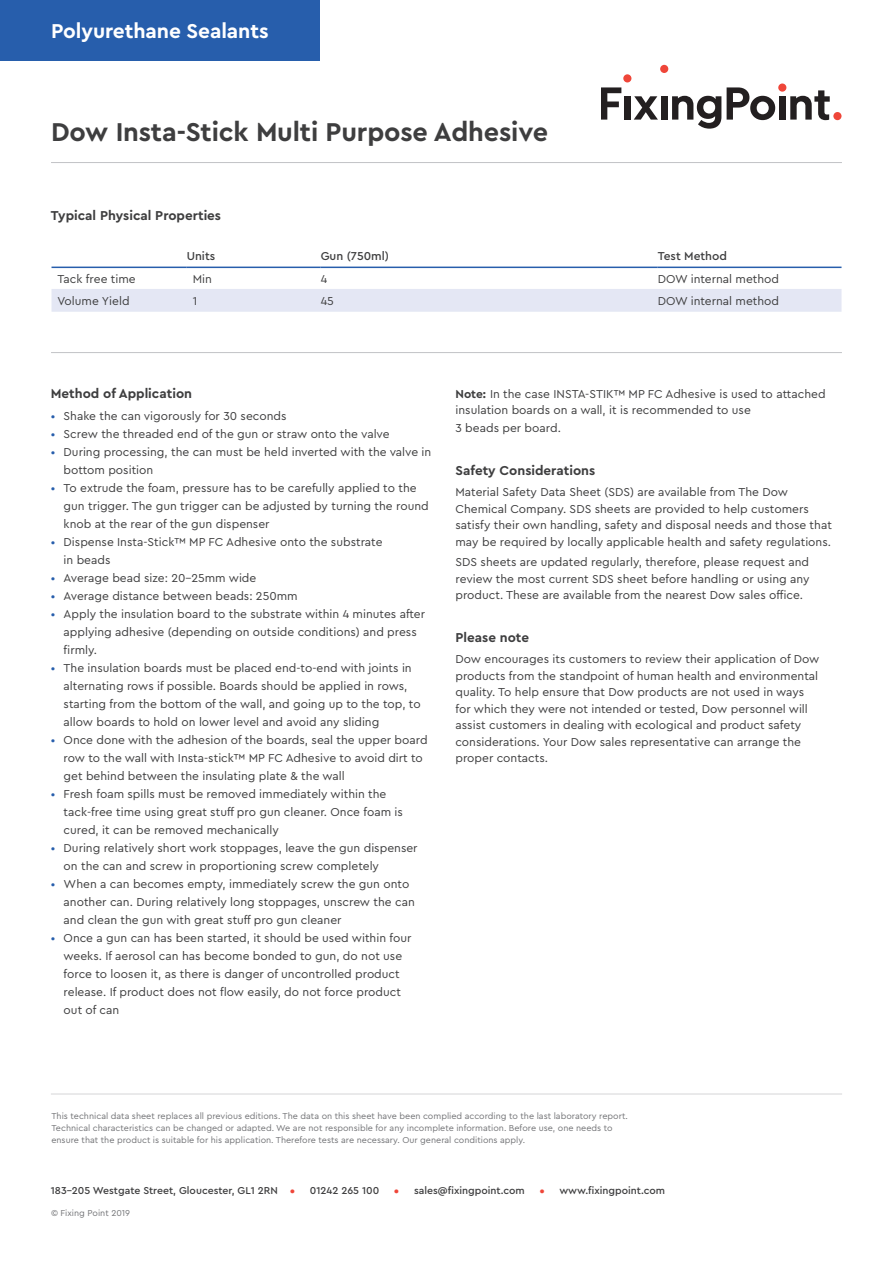
<style>
.page{position:relative;width:893px;height:1263px;background:#fff}
.page>*{position:absolute;margin:0;border:0;box-sizing:border-box;transform-origin:0 0}
.t1{font:700 27px "Cera PRO";letter-spacing:-.005em;color:#3e3e3f}
.t2{font:700 21px "Cera PRO";letter-spacing:-.005em;color:#fff}
.t3{font:700 13.5px "Cera PRO";color:#3e3e3f}
.t4{font:12px/18px "Cera PRO";color:#3e3e3f}
.t5{font:500 12px "Cera PRO";color:#3e3e3f}
.t6{font:500 10.5px "Cera PRO";color:#3e3e3f}
.t7{font:9px/12px "Cera PRO";color:#727376}
.s1{color:#275eac}
.s2{font-weight:700}
.s3{font-size:13.5px;color:#ef4639}
</style>
<div class="page">
<svg style="left:601px;top:87px;width:20px;height:33px"></svg>
<div style="left:624px;top:96px;width:7px;height:24px;background:#231f20"></div>
<svg style="left:634px;top:96px;width:24px;height:24px"></svg>
<div style="left:661px;top:96px;width:6px;height:24px;background:#231f20"></div>
<svg style="left:672px;top:96px;width:49px;height:33px"></svg>
<svg style="left:727px;top:87px;width:48px;height:33px"></svg>
<div style="left:779px;top:96px;width:6px;height:24px;background:#231f20"></div>
<div style="left:623px;top:74px;width:8px;height:8px;background:#ef4639;border-radius:50%"></div>
<div style="left:660px;top:65px;width:8px;height:8px;background:#ef4639;border-radius:50%"></div>
<div style="left:778px;top:84px;width:8px;height:8px;background:#ef4639;border-radius:50%"></div>
<svg style="left:790px;top:90px;width:40px;height:30px"></svg>
<div style="left:833px;top:112px;width:8px;height:8px;background:#ef4639;border-radius:50%"></div>
<hr style="left:51px;top:162px;width:791px;height:1px;background:#c2c3c6">
<div style="left:0;top:0;width:320px;height:60px;background:#275eac"></div>
<hr style="left:51px;top:1093px;width:791px;height:1px;background:#d5d6d8">
<div style="left:52px;top:289px;width:789px;height:23px;background:#e4e7f4"></div>
<hr style="left:52px;top:267px;width:135px;height:1px;background:#275eac">
<hr style="left:187px;top:267px;width:134px;height:1px;background:#275eac">
<hr style="left:321px;top:267px;width:337px;height:1px;background:#275eac">
<hr style="left:658px;top:267px;width:183px;height:1px;background:#275eac">
<hr style="left:51px;top:352px;width:791px;height:1px;background:#c2c3c6">
<h2 class="t2" style="left:51px;top:17px;width:219px">Polyurethane Sealants</h2>
<h1 class="t1" style="left:51px;top:114px;width:499px">Dow Insta-Stick Multi Purpose Adhesive</h1>
<p class="t3" style="left:51px;top:207px;width:172px">Typical Physical Properties</p>
<p class="t5" style="left:187px;top:248px;width:30px">Units</p>
<p class="t5" style="left:321px;top:248px;width:70px">Gun (750ml)</p>
<p class="t5" style="left:658px;top:248px;width:71px">Test Method</p>
<p class="t4" style="left:57px;top:269px;width:80px">Tack free time</p>
<p class="t4" style="left:193px;top:269px;width:21px">Min</p>
<p class="t4" style="left:321px;top:269px;width:8px">4</p>
<p class="t4" style="left:658px;top:269px;width:123px">DOW internal method</p>
<p class="t4" style="left:57px;top:291px;width:74px">Volume Yield</p>
<p class="t4" style="left:193px;top:291px;width:6px">1</p>
<p class="t4" style="left:321px;top:291px;width:15px">45</p>
<p class="t4" style="left:658px;top:291px;width:123px">DOW internal method</p>
<p class="t3" style="left:51px;top:384px;width:143px">Method of Application</p>
<p class="t4" style="left:51px;top:407px;width:237px"><span class="s1">•</span> Shake the can vigorously for 30 seconds</p>
<p class="t4" style="left:51px;top:425px;width:340px"><span class="s1">•</span> Screw the threaded end of the gun or straw onto the valve</p>
<p class="t4" style="left:64px;top:443px;width:369px;text-indent:-13px"><span class="s1">•</span> During processing, the can must be held inverted with the valve in bottom position</p>
<p class="t4" style="left:64px;top:479px;width:367px;text-indent:-13px"><span class="s1">•</span> To extrude the foam, pressure has to be carefully applied to the gun trigger. The gun trigger can be adjusted by turning the round knob at the rear of the gun dispenser</p>
<p class="t4" style="left:64px;top:533px;width:320px;text-indent:-13px"><span class="s1">•</span> Dispense Insta-Stick™ MP FC Adhesive onto the substrate in beads</p>
<p class="t4" style="left:51px;top:569px;width:207px"><span class="s1">•</span> Average bead size: 20-25mm wide</p>
<p class="t4" style="left:51px;top:587px;width:248px"><span class="s1">•</span> Average distance between beads: 250mm</p>
<p class="t4" style="left:64px;top:605px;width:363px;text-indent:-13px"><span class="s1">•</span> Apply the insulation board to the substrate within 4 minutes after applying adhesive (depending on outside conditions) and press firmly.</p>
<p class="t4" style="left:64px;top:659px;width:359px;text-indent:-13px"><span class="s1">•</span> The insulation boards must be placed end-to-end with joints in alternating rows if possible. Boards should be applied in rows, starting from the bottom of the wall, and going up to the top, to allow boards to hold on lower level and avoid any sliding</p>
<p class="t4" style="left:64px;top:731px;width:365px;text-indent:-13px"><span class="s1">•</span> Once done with the adhesion of the boards, seal the upper board row to the wall with Insta-stick™ MP FC Adhesive to avoid dirt to get behind between the insulating plate &amp; the wall</p>
<p class="t4" style="left:64px;top:785px;width:341px;text-indent:-13px"><span class="s1">•</span> Fresh foam spills must be removed immediately within the tack-free time using great stuff pro gun cleaner. Once foam is cured, it can be removed mechanically</p>
<p class="t4" style="left:64px;top:839px;width:355px;text-indent:-13px"><span class="s1">•</span> During relatively short work stoppages, leave the gun dispenser on the can and screw in proportioning screw completely</p>
<p class="t4" style="left:64px;top:875px;width:353px;text-indent:-13px"><span class="s1">•</span> When a can becomes empty, immediately screw the gun onto another can. During relatively long stoppages, unscrew the can and clean the gun with great stuff pro gun cleaner</p>
<p class="t4" style="left:64px;top:929px;width:349px;text-indent:-13px"><span class="s1">•</span> Once a gun can has been started, it should be used within four weeks. If aerosol can has become bonded to gun, do not use force to loosen it, as there is danger of uncontrolled product release. If product does not flow easily, do not force product out of can</p>
<p class="t4" style="left:455px;top:385px;width:372px;line-height:16.5px"><span class="s2">Note:</span> In the case INSTA-STIK™ MP FC Adhesive is used to attached insulation boards on a wall, it is recommended to use</p>
<p class="t4" style="left:455px;top:419px;width:107px">3 beads per board.</p>
<p class="t3" style="left:455px;top:462px;width:141px">Safety Considerations</p>
<p class="t4" style="left:455px;top:483px;width:378px;line-height:16.5px">Material Safety Data Sheet (SDS) are available from The Dow Chemical Company. SDS sheets are provided to help customers satisfy their own handling, safety and disposal needs and those that may be required by locally applicable health and safety regulations.</p>
<p class="t4" style="left:455px;top:554px;width:356px;line-height:16.5px;text-align:justify">SDS sheets are updated regularly, therefore, please request and review the most current SDS sheet before handling or using any product. These are available from the nearest Dow sales office.</p>
<p class="t3" style="left:455px;top:629px;width:75px">Please note</p>
<p class="t4" style="left:455px;top:650px;width:365px;line-height:16.5px">Dow encourages its customers to review their application of Dow products from the standpoint of human health and environmental quality. To help ensure that Dow products are not used in ways for which they were not intended or tested, Dow personnel will assist customers in dealing with ecological and product safety considerations. Your Dow sales representative can arrange the proper contacts.</p>
<p class="t7" style="left:51px;top:1110px;width:578px">This technical data sheet replaces all previous editions. The data on this sheet have been complied according to the last laboratory report.<br>Technical characteristics can be changed or adapted. We are not responsible for any incomplete information. Before use, one needs to ensure that the product is suitable for his application. Therefore tests are necessary. Our general conditions apply.</p>
<p class="t6" style="left:51px;top:1184px;width:246px">183-205 Westgate Street, Gloucester, GL1 2RN <span class="s3">•</span></p>
<p class="t6" style="left:310px;top:1184px;width:91px">01242 265 100 <span class="s3">•</span></p>
<p class="t6" style="left:414px;top:1184px;width:132px">sales@fixingpoint.com <span class="s3">•</span></p>
<p class="t6" style="left:559px;top:1184px;width:107px">www.fixingpoint.com</p>
<p class="t7" style="left:51px;top:1206px;width:81px">© Fixing Point 2019</p>
</div>
